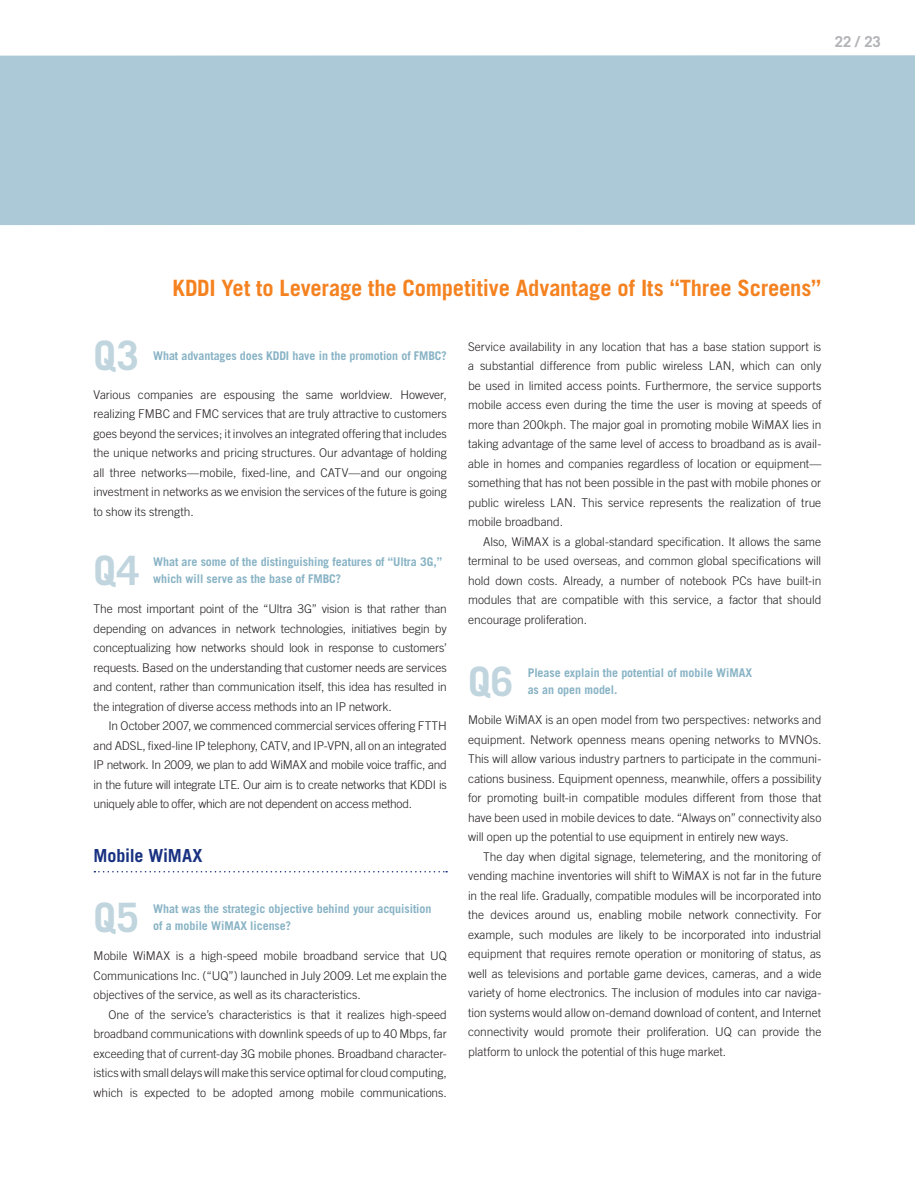
<style>
.page{position:relative;width:915px;height:1191px;background:#fff}
.page>*{position:absolute;margin:0;border:0;box-sizing:border-box;transform-origin:0 0}
.t1{font:700 40.5px "Trade Gothic";letter-spacing:.005em;color:#c0d5de}
.t2{font:700 22.5px "Trade Gothic";letter-spacing:-.005em;color:#f58220}
.t3{font:700 18px "Trade Gothic";letter-spacing:-.01em;color:#183181}
.t4{font:700 15px "Trade Gothic";color:#b2b3b7}
.t5{font:300 12px/19.5px "Trade Gothic";letter-spacing:-.005em;color:#231f20;text-align:justify}
.t6{font:700 12px/16.5px "Trade Gothic";letter-spacing:-.005em;color:#88b3c5}
.t7{font:300 12px "Trade Gothic";letter-spacing:-.025em;color:#231f20}
</style>
<div class="page">
<svg style="left:94px;top:871px;width:353px;height:1px"></svg>
<div style="left:0;top:55px;width:914px;height:170px;background:#abc9d6"></div>
<p class="t4" style="left:834px;top:32px;width:48px">22 / 23</p>
<p class="t2" style="left:172px;top:274px;width:650px">KDDI Yet to Leverage the Competitive Advantage of Its “Three Screens”</p>
<p class="t1" style="left:94px;top:331px;width:47px">Q3</p>
<p class="t6" style="left:153px;top:347px;width:295px">What advantages does KDDI have in the promotion of FMBC?</p>
<p class="t5" style="left:94px;top:384px;width:354px">Various companies are espousing the same worldview. H owever, realizing FMBC and FMC services that are truly attractive to customers goes beyond the services; it involves an integrated offering that includes the unique networks and pricing structures. Our advantage of holding all three networks—mobile, fixed-line, and CATV—and our ongoing investment in networks as we envision the services of the future is going to show its strength.</p>
<p class="t1" style="left:94px;top:545px;width:47px">Q4</p>
<p class="t6" style="left:153px;top:554px;width:290px">What are some of the distinguishing features of “Ultra 3G,” which will serve as the base of FMBC?</p>
<p class="t5" style="left:94px;top:599px;width:354px">The most important point of the “Ultra 3G” vision is that rather than</p>
<p class="t5" style="left:94px;top:618px;width:354px">depending on advances in network technologies, initiatives begin by</p>
<p class="t5" style="left:94px;top:638px;width:354px">conceptualizing how networks should look in response to customers’</p>
<p class="t5" style="left:94px;top:657px;width:354px">requests. Based on the understanding that customer needs are services</p>
<p class="t5" style="left:94px;top:677px;width:354px">and content, rather than communication itself, this idea has resulted in</p>
<p class="t5" style="left:94px;top:696px;width:299px">the integration of diverse access methods into an IP network.</p>
<p class="t5" style="left:108px;top:716px;width:337px">In October 2007, we commenced commercial services offering FTTH</p>
<p class="t5" style="left:94px;top:735px;width:354px">and ADSL, fixed-line IP telephony, CATV, and IP-VPN , all on an integrated</p>
<p class="t5" style="left:94px;top:755px;width:354px">IP network. In 2009, we plan to add WiMAX and mobile voice traffic, and</p>
<p class="t7" style="left:94px;top:777px;width:354px">in the future will integrate LTE. Our aim is to create networks that KDDI is</p>
<p class="t5" style="left:94px;top:794px;width:320px">uniquely able to offer, which are not dependent on access method.</p>
<p class="t3" style="left:94px;top:845px;width:100px">Mobile WiMAX</p>
<p class="t1" style="left:94px;top:892px;width:47px">Q5</p>
<p class="t6" style="left:153px;top:900px;width:280px">What was the strategic objective behind your acquisition of a mobile WiMAX license?</p>
<p class="t5" style="left:94px;top:945px;width:354px">Mobile WiMAX is a high-speed mobile broadband service that UQ</p>
<p class="t5" style="left:94px;top:965px;width:354px">Communications Inc. (“UQ”) launched in July 2009. Let me explain the</p>
<p class="t5" style="left:94px;top:984px;width:268px">objectives of the service, as well as its characteristics.</p>
<p class="t5" style="left:108px;top:1004px;width:339px">One of the service’s characteristics is that it realizes high-speed</p>
<p class="t5" style="left:94px;top:1023px;width:354px">broadband communications with downlink speeds of up to 40 Mbps, far</p>
<p class="t5" style="left:94px;top:1043px;width:354px">exceeding that of current-day 3G mobile phones. Broadband character-</p>
<p class="t5" style="left:94px;top:1062px;width:354px">istics with small delays will make this service optimal for cloud computing,</p>
<p class="t5" style="left:94px;top:1082px;width:354px">which is expected to be adopted among mobile communications.</p>
<p class="t5" style="left:468px;top:336px;width:354px">Service availability in any location that has a base station support is</p>
<p class="t5" style="left:468px;top:356px;width:354px">a substantial difference from public wireless LAN , which can only</p>
<p class="t5" style="left:468px;top:375px;width:354px">be used in limited access points. Furthermore, the service supports</p>
<p class="t5" style="left:468px;top:395px;width:355px">mobile access even during the time the user is moving at speeds of</p>
<p class="t5" style="left:468px;top:414px;width:354px">more than 200kph. The major goal in promoting mobile WiMAX lies in</p>
<p class="t5" style="left:468px;top:434px;width:354px">taking advantage of the same level of access to broadband as is avail-</p>
<p class="t5" style="left:468px;top:453px;width:354px">able in homes and companies regardless of location or equipment—</p>
<p class="t5" style="left:468px;top:473px;width:354px">something that has not been possible in the past with mobile phones or</p>
<p class="t5" style="left:468px;top:492px;width:354px">public wireless LAN . This service represents the realization of true</p>
<p class="t5" style="left:468px;top:512px;width:96px">mobile broadband.</p>
<p class="t5" style="left:483px;top:531px;width:339px">Also, WiMAX is a global-standard specification. It allows the same</p>
<p class="t5" style="left:468px;top:551px;width:354px">terminal to be used overseas, and common global specifications will</p>
<p class="t5" style="left:468px;top:570px;width:354px">hold down costs. Already, a number of notebook PCs have built-in</p>
<p class="t5" style="left:468px;top:590px;width:354px">modules that are compatible with this service, a factor that should</p>
<p class="t5" style="left:468px;top:609px;width:120px">encourage proliferation.</p>
<p class="t1" style="left:468px;top:656px;width:47px">Q6</p>
<p class="t6" style="left:527px;top:664px;width:219px">Please explain the potential of mobile WiMAX as an open model.</p>
<p class="t5" style="left:468px;top:710px;width:354px">Mobile WiMAX is an open model from two perspectives: networks and</p>
<p class="t5" style="left:468px;top:729px;width:354px">equipment. Network openness means opening networks to MVN Os.</p>
<p class="t5" style="left:468px;top:749px;width:354px">This will allow various industry partners to participate in the communi-</p>
<p class="t5" style="left:468px;top:768px;width:354px">cations business. Equipment openness, meanwhile, offers a possibility</p>
<p class="t5" style="left:468px;top:788px;width:354px">for promoting built-in compatible modules different from those that</p>
<p class="t5" style="left:468px;top:807px;width:354px">have been used in mobile devices to date. “Always on” connectivity also</p>
<p class="t5" style="left:468px;top:827px;width:322px">will open up the potential to use equipment in entirely new ways.</p>
<p class="t5" style="left:483px;top:846px;width:340px">The day when digital signage, telemetering, and the monitoring of</p>
<p class="t5" style="left:468px;top:866px;width:354px">vending machine inventories will shift to WiMAX is not far in the future</p>
<p class="t5" style="left:468px;top:885px;width:354px">in the real life. Gradually, compatible modules will be incorporated into</p>
<p class="t5" style="left:468px;top:905px;width:354px">the devices around us, enabling mobile network connectivity. For</p>
<p class="t5" style="left:468px;top:924px;width:354px">example, such modules are likely to be incorporated into industrial</p>
<p class="t5" style="left:468px;top:944px;width:354px">equipment that requires remote operation or monitoring of status, as</p>
<p class="t5" style="left:468px;top:963px;width:354px">well as televisions and portable game devices, cameras, and a wide</p>
<p class="t5" style="left:468px;top:983px;width:354px">variety of home electronics. The inclusion of modules into car naviga-</p>
<p class="t5" style="left:468px;top:1002px;width:354px">tion systems would allow on-demand download of content, and Internet</p>
<p class="t5" style="left:468px;top:1022px;width:354px">connectivity would promote their proliferation. UQ can provide the</p>
<p class="t5" style="left:468px;top:1041px;width:259px">platform to unlock the potential of this huge market.</p>
</div>
